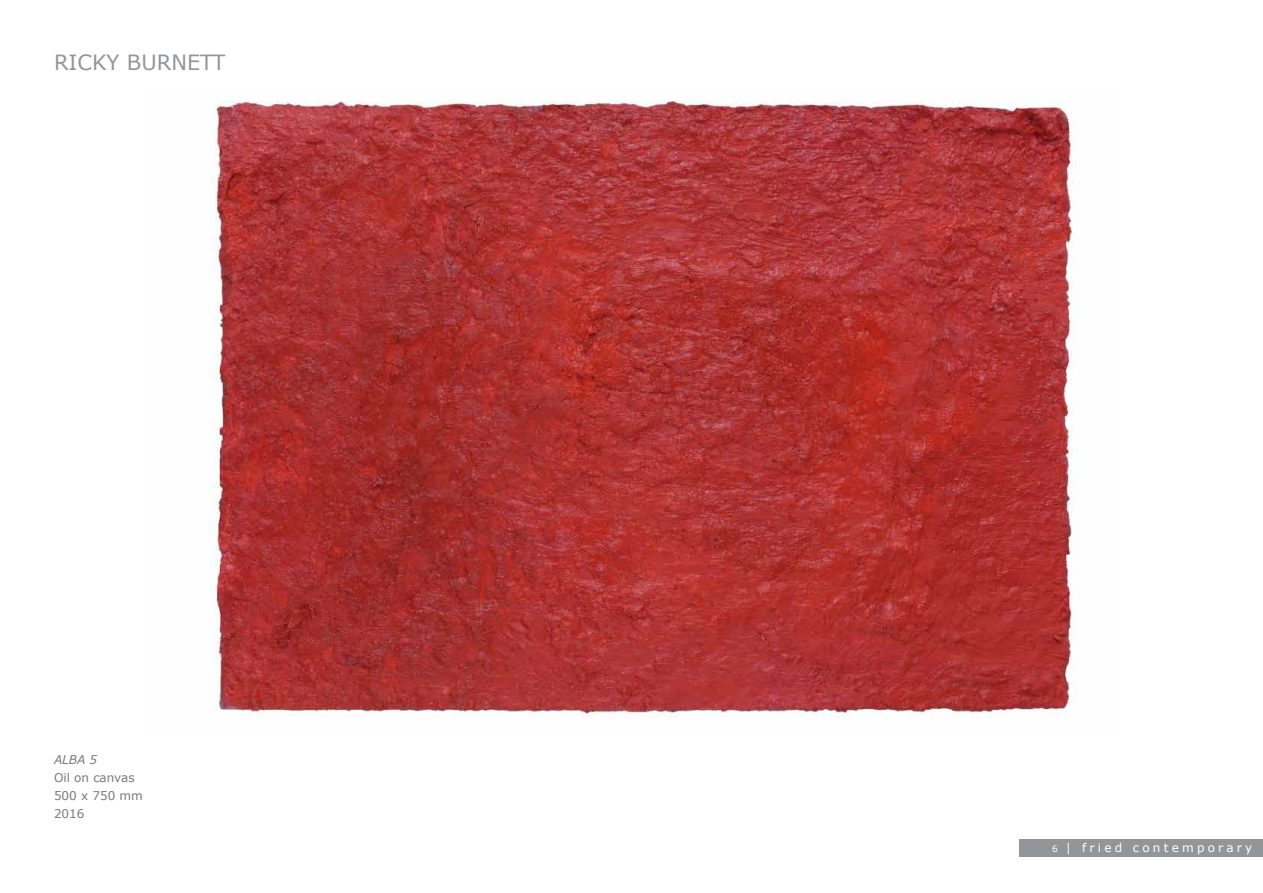
<style>
.page{position:relative;width:1263px;height:893px;background:#fff}
.page>*{position:absolute;margin:0;border:0;box-sizing:border-box;transform-origin:0 0}
.t1{font:21px "Verdana";color:#939598}
.t2{font:12px/18px "Verdana";color:#797979}
.t3{font:12px "Verdana";letter-spacing:.27em;color:#fff}
.t4{font:italic 12px "Verdana";color:#797979}
.s1{font-size:9px}
</style>
<div class="page">
<div style="left:1020px;top:839px;width:243px;height:18px;background:#939598"></div>
<img style="left:209px;top:101px;width:870px;height:617px">
<h1 class="t1" style="left:54px;top:48px;width:173px">RICKY BURNETT</h1>
<p class="t4" style="left:54px;top:751px;width:45px">ALBA 5</p>
<p class="t2" style="left:54px;top:768px;width:90px">Oil on canvas<br>500 x 750 mm<br>2016</p>
<p class="t3" style="left:1052px;top:840px;width:202px"><span class="s1">6</span> | fried contemporary</p>
</div>
